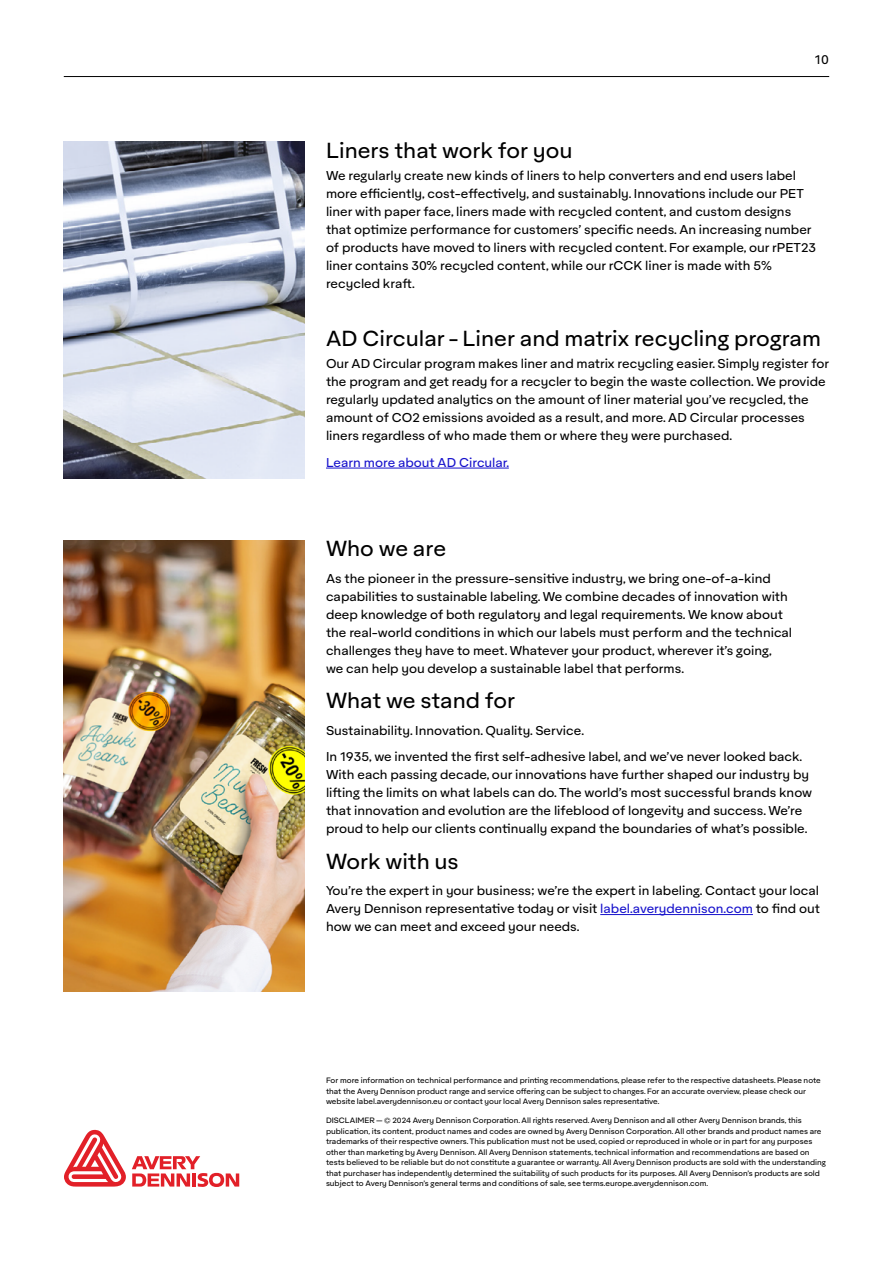
<style>
.page{position:relative;width:893px;height:1263px;background:#fff}
.page>*{position:absolute;margin:0;border:0;box-sizing:border-box;transform-origin:0 0}
.t1{font:21px "Aktifo A";color:#000}
.t2{font:12.3px/18px "Aktifo A";color:#000}
.t3{font:12.3px "Aktifo A";color:#1712cc}
.t4{font:7.5px/10.5px "Aktifo A";color:#000}
.s1{color:#1712cc}
</style>
<div class="page">
<img style="left:64px;top:540px;width:241px;height:451px">
<hr style="left:600px;top:914px;width:153px;height:1px;background:#1712cc">
<hr style="left:326px;top:468px;width:183px;height:1px;background:#1712cc">
<img style="left:64px;top:142px;width:241px;height:336px">
<svg style="left:64px;top:1129px;width:62px;height:57px"></svg>
<svg style="left:132px;top:1156px;width:107px;height:31px"></svg>
<hr style="left:64px;top:76px;width:765px;height:1px;background:#000">
<p class="t2" style="left:815px;top:50px;width:15px">10</p>
<h1 class="t1" style="left:326px;top:137px;width:248px">Liners that work for you</h1>
<p class="t2" style="left:326px;top:166px;width:492px">We regularly create new kinds of liners to help converters and end users label more efficiently, cost-effectively, and sustainably. Innovations include our PET liner with paper face, liners made with recycled content, and custom designs that optimize performance for customers’ specific needs. An increasing number of products have moved to liners with recycled content. For example, our rPET23 liner contains 30% recycled content, while our rCCK liner is made with 5% recycled kraft.</p>
<h1 class="t1" style="left:326px;top:325px;width:497px">AD Circular - Liner and matrix recycling program</h1>
<p class="t2" style="left:326px;top:355px;width:505px">Our AD Circular program makes liner and matrix recycling easier. Simply register for the program and get ready for a recycler to begin the waste collection. We provide regularly updated analytics on the amount of liner material you’ve recycled, the amount of CO2 emissions avoided as a result, and more. AD Circular processes liners regardless of who made them or where they were purchased.</p>
<p class="t3" style="left:326px;top:455px;width:185px">Learn more about AD Circular.</p>
<h1 class="t1" style="left:326px;top:536px;width:122px">Who we are</h1>
<p class="t2" style="left:326px;top:569px;width:468px">As the pioneer in the pressure-sensitive industry, we bring one-of-a-kind capabilities to sustainable labeling. We combine decades of innovation with deep knowledge of both regulatory and legal requirements. We know about the real-world conditions in which our labels must perform and the technical challenges they have to meet. Whatever your product, wherever it’s going, we can help you develop a sustainable label that performs.</p>
<h1 class="t1" style="left:326px;top:688px;width:191px">What we stand for</h1>
<p class="t2" style="left:326px;top:717px;width:478px;line-height:26.5px">Sustainability. Innovation. Quality. Service.<br>In 1935, we invented the first self-adhesive label, and we’ve never looked back.</p>
<p class="t2" style="left:326px;top:766px;width:488px">With each passing decade, our innovations have further shaped our industry by lifting the limits on what labels can do. The world’s most successful brands know that innovation and evolution are the lifeblood of longevity and success. We’re proud to help our clients continually expand the boundaries of what’s possible.</p>
<h1 class="t1" style="left:326px;top:848px;width:134px">Work with us</h1>
<p class="t2" style="left:326px;top:882px;width:495px;text-align:justify">You’re the expert in your business; we’re the expert in labeling. Contact your local Avery Dennison representative today or visit <span class="s1">label.averydennison.com</span> to find out how we can meet and exceed your needs.</p>
<p class="t4" style="left:326px;top:1075px;width:496px">For more information on technical performance and printing recommendations, please refer to the respective datasheets. Please note that the Avery Dennison product range and service offering can be subject to changes. For an accurate overview, please check our website label.averydennison.eu or contact your local Avery Dennison sales representative.</p>
<p class="t4" style="left:326px;top:1115px;width:501px">DISCLAIMER — © 2024 Avery Dennison Corporation. All rights reserved. Avery Dennison and all other Avery Dennison brands, this publication, its content, product names and codes are owned by Avery Dennison Corporation. All other brands and product names are trademarks of their respective owners. This publication must not be used, copied or reproduced in whole or in part for any purposes other than marketing by Avery Dennison. All Avery Dennison statements, technical information and recommendations are based on tests believed to be reliable but do not constitute a guarantee or warranty. All Avery Dennison products are sold with the understanding that purchaser has independently determined the suitability of such products for its purposes. All Avery Dennison’s products are sold subject to Avery Dennison’s general terms and conditions of sale, see terms.europe.averydennison.com.</p>
</div>
